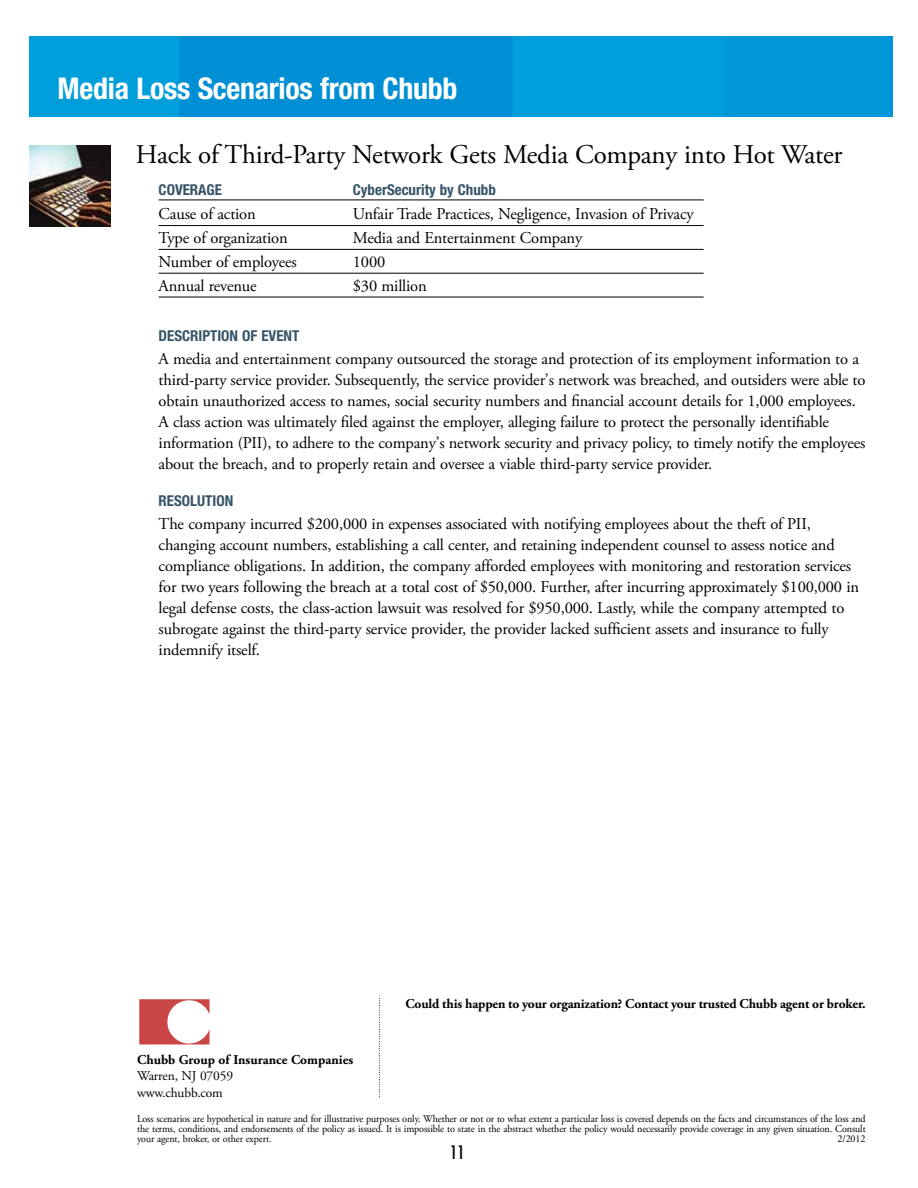
<style>
.page{position:relative;width:918px;height:1188px;background:#fff}
.page>*{position:absolute;margin:0;border:0;box-sizing:border-box;transform-origin:0 0}
.t1{font:700 condensed 30px "Helvetica Neue LT Std";letter-spacing:-.01em;color:#fff}
.t2{font:27px "Adobe Garamond Pro";letter-spacing:-.01em;color:#000}
.t3{font:condensed 18px "Futura";color:#000}
.t4{font:16.5px/21px "Adobe Garamond Pro";letter-spacing:-.01em;color:#000}
.t5{font:700 condensed 15px "Helvetica Neue LT Std";color:#365468}
.t6{font:700 13.5px "Adobe Garamond Pro";letter-spacing:-.01em;color:#000}
.t7{font:13.5px/16.5px "Adobe Garamond Pro";letter-spacing:-.01em;color:#000}
.t8{font:10.5px/9.8px "Adobe Garamond Pro";letter-spacing:-.01em;color:#000;text-align:justify;scale:.96 1}
</style>
<div class="page">
<hr style="left:159px;top:200px;width:545px;height:1px;background:#000">
<hr style="left:159px;top:225px;width:545px;height:1px;background:#000">
<hr style="left:159px;top:249px;width:545px;height:1px;background:#000">
<hr style="left:159px;top:273px;width:545px;height:1px;background:#000">
<hr style="left:159px;top:297px;width:545px;height:1px;background:#000">
<img style="left:29px;top:145px;width:81px;height:81px">
<svg style="left:139px;top:999px;width:71px;height:45px"></svg>
<svg style="left:379px;top:998px;width:1px;height:99px"></svg>
<div style="left:179px;top:36px;width:334px;height:81px;background:#008fd5"></div>
<div style="left:29px;top:36px;width:150px;height:81px;background:#009edb"></div>
<div style="left:723px;top:36px;width:169px;height:81px;background:#0096d8"></div>
<div style="left:513px;top:36px;width:210px;height:81px;background:#009edb"></div>
<h1 class="t1" style="left:58px;top:71px;width:401px">Media Loss Scenarios from Chubb</h1>
<h2 class="t2" style="left:136px;top:139px;width:708px">Hack of Third-Party Network Gets Media Company into Hot Water</h2>
<p class="t5" style="left:159px;top:181px;width:65px">COVERAGE</p>
<p class="t5" style="left:353px;top:181px;width:145px">CyberSecurity by Chubb</p>
<p class="t4" style="left:159px;top:204px;width:99px">Cause of action</p>
<p class="t4" style="left:353px;top:204px;width:342px">Unfair Trade Practices, Negligence, Invasion of Privacy</p>
<p class="t4" style="left:159px;top:228px;width:131px">Type of organization</p>
<p class="t4" style="left:353px;top:228px;width:231px">Media and Entertainment Company</p>
<p class="t4" style="left:159px;top:252px;width:140px">Number of employees</p>
<p class="t4" style="left:353px;top:252px;width:34px">1000</p>
<p class="t4" style="left:159px;top:275px;width:100px">Annual revenue</p>
<p class="t4" style="left:353px;top:275px;width:75px">$30 million</p>
<p class="t5" style="left:159px;top:326px;width:142px">DESCRIPTION OF EVENT</p>
<p class="t4" style="left:159px;top:349px;width:708px">A media and entertainment company outsourced the storage and protection of its employment information to a third-party service provider. Subsequently, the service provider’s network was breached, and outsiders were able to obtain unauthorized access to names, social security numbers and financial account details for 1,000 employees.<br>A class action was ultimately filed against the employer, alleging failure to protect the personally identifiable information (PII), to adhere to the company’s network security and privacy policy, to timely notify the employees about the breach, and to properly retain and oversee a viable third-party service provider.</p>
<p class="t5" style="left:159px;top:491px;width:76px">RESOLUTION</p>
<p class="t4" style="left:159px;top:514px;width:702px">The company incurred $200,000 in expenses associated with notifying employees about the theft of PII, changing account numbers, establishing a call center, and retaining independent counsel to assess notice and compliance obligations. In addition, the company afforded employees with monitoring and restoration services for two years following the breach at a total cost of $50,000. Further, after incurring approximately $100,000 in legal defense costs, the class-action lawsuit was resolved for $950,000. Lastly, while the company attempted to subrogate against the third-party service provider, the provider lacked sufficient assets and insurance to fully indemnify itself.</p>
<p class="t6" style="left:137px;top:1051px;width:218px">Chubb Group of Insurance Companies</p>
<p class="t7" style="left:137px;top:1068px;width:98px">Warren, NJ 07059 www.chubb.com</p>
<p class="t6" style="left:405px;top:996px;width:462px">Could this happen to your organization? Contact your trusted Chubb agent or broker.</p>
<p class="t8" style="left:137px;top:1115px;width:761px">Loss scenarios are hypothetical in nature and for illustrative purposes only. Whether or not or to what extent a particular loss is covered depends on the facts and circumstances of the loss and the terms, conditions, and endorsements of the policy as issued. It is impossible to state in the abstract whether the policy would necessarily provide coverage in any given situation. Consult your agent, broker, or other expert.</p>
<p class="t8" style="left:838px;top:1134px;width:31px">2/2012</p>
<p class="t3" style="left:450px;top:1141px;width:16px">11</p>
</div>
